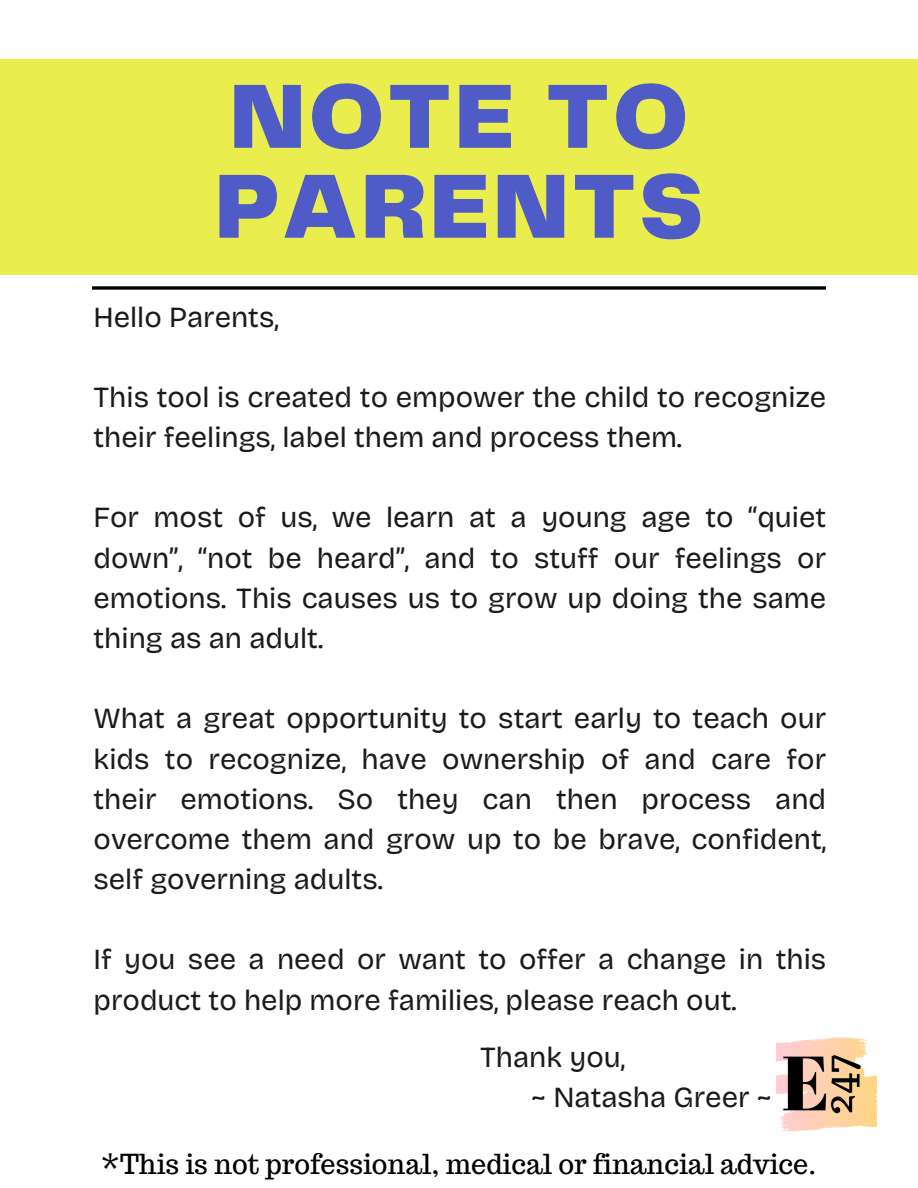
<style>
.page{position:relative;width:918px;height:1188px;background:#fff}
.page>*{position:absolute;margin:0;border:0;box-sizing:border-box;transform-origin:0 0}
.t1{font:900 94.5px/90px "Telegraf";letter-spacing:.035em;color:#4f5bc6}
.t2{font:29.25px/40.2px "Bricolage Grotesque";color:#1c1a1d}
.t3{font:27px "Trocchi";color:#000}
</style>
<div class="page">
<div style="left:0;top:59px;width:918px;height:216px;background:#eaed4e"></div>
<svg style="left:92px;top:286px;width:734px;height:4px;background:#272727"></svg>
<img style="left:776px;top:1037px;width:100px;height:94px">
<p class="t1" style="left:215px;top:76px;width:490px">NOTE TO<br>PARENTS</p>
<p class="t2" style="left:94px;top:297px;width:187px">Hello Parents,</p>
<p class="t2" style="left:94px;top:377px;width:734px">This tool is created to empower the child to recognize their feelings, label them and process them.</p>
<p class="t2" style="left:94px;top:498px;width:734px;text-align:justify">For most of us, we learn at a young age to “quiet down”, “not be heard”, and to stuff our feelings or emotions. This causes us to grow up doing the same thing as an adult.</p>
<p class="t2" style="left:94px;top:699px;width:734px;text-align:justify">What a great opportunity to start early to teach our kids to recognize, have ownership of and care for their emotions. So they can then process and overcome them and grow up to be brave, confident, self governing adults.</p>
<p class="t2" style="left:94px;top:940px;width:734px">If you see a need or want to offer a change in this product to help more families, please reach out.</p>
<p class="t2" style="left:480px;top:1037px;width:147px">Thank you,</p>
<p class="t2" style="left:531px;top:1077px;width:242px">~ Natasha Greer ~</p>
<p class="t3" style="left:101px;top:1146px;width:717px">*This is not professional, medical or financial advice.</p>
</div>
